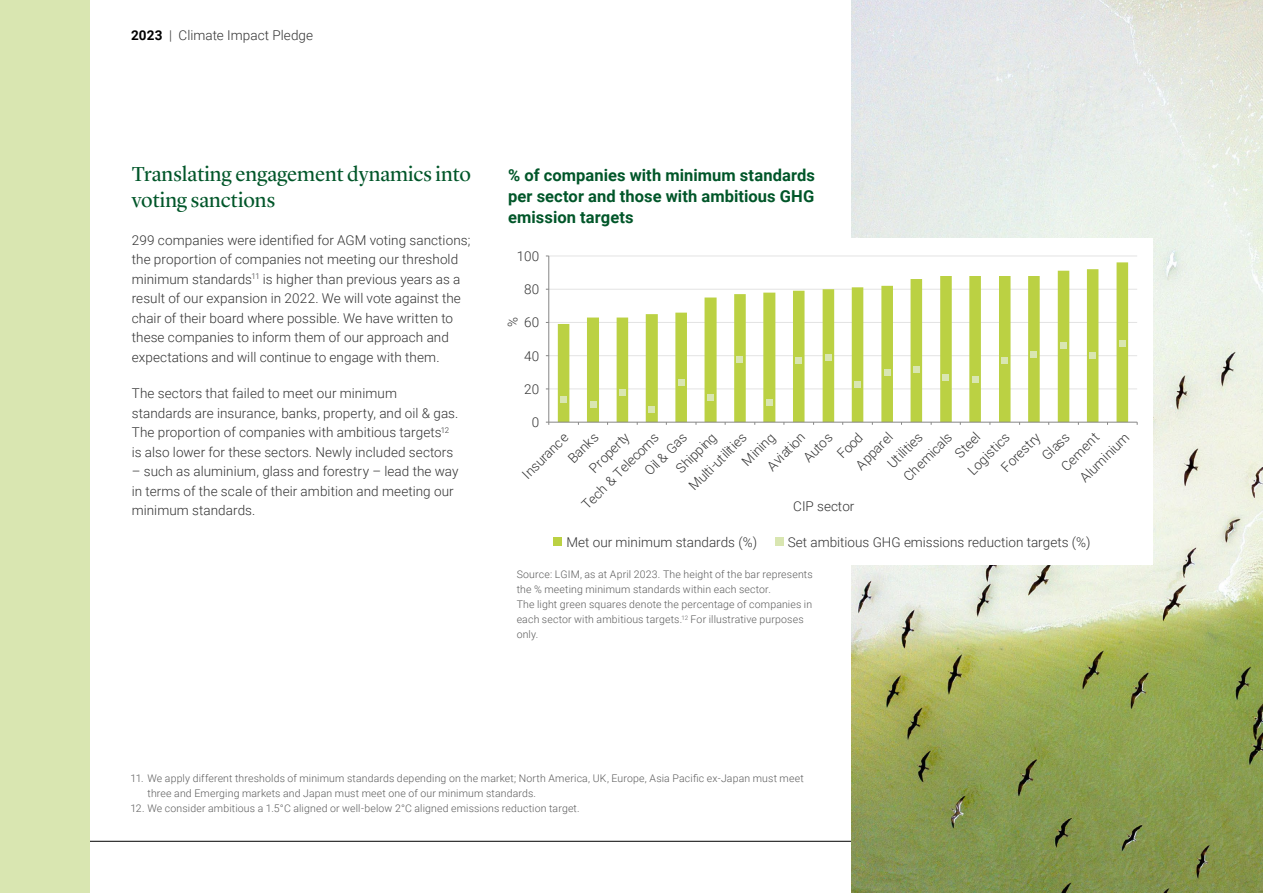
<style>
.page{position:relative;width:1263px;height:893px;background:#fff}
.page>*{position:absolute;margin:0;border:0;box-sizing:border-box;transform-origin:0 0}
.Page_sub_header{font:21px/25.5px "Lyon Display";color:#005629}
.Body_copy_and_chart{font:700 16.5px/21px "Roboto";letter-spacing:.005em;color:#005629;text-align:justify}
.body_copy_standard{font:300 13.5px/19.5px "Roboto";letter-spacing:.005em;color:#333}
.Source_7pt{font:300 10.5px/15px "Roboto";letter-spacing:.015em;color:#5c5c5c}
.s1{font-weight:700;color:#000}
</style>
<div class="page">
<hr style="left:52px;top:841px;width:1160px;height:1px;background:#000">
<div style="left:0;top:0;width:89px;height:893px;background:#d9e6b1"></div>
<img style="left:851px;top:0;width:412px;height:893px">
<div style="left:525px;top:238px;width:627px;height:327px;background:#fff"></div>
<hr style="left:549px;top:389px;width:588px;height:1px;background:#e3e3e3">
<hr style="left:549px;top:355px;width:588px;height:1px;background:#e3e3e3">
<hr style="left:549px;top:322px;width:588px;height:1px;background:#e3e3e3">
<hr style="left:549px;top:289px;width:588px;height:1px;background:#e3e3e3">
<hr style="left:549px;top:256px;width:588px;height:1px;background:#e3e3e3">
<svg style="left:558px;top:262px;width:570px;height:160px"></svg>
<hr style="left:548px;top:256px;width:1px;height:166px;background:#868686">
<hr style="left:549px;top:422px;width:588px;height:1px;background:#868686">
<div style="left:560px;top:396px;width:7px;height:7px;background:#d9e6b1"></div>
<svg style="left:590px;top:401px;width:6px;height:6px"></svg>
<div style="left:619px;top:389px;width:7px;height:7px;background:#d9e6b1"></div>
<div style="left:648px;top:406px;width:7px;height:6px;background:#d9e6b1"></div>
<div style="left:678px;top:379px;width:6px;height:7px;background:#d9e6b1"></div>
<div style="left:707px;top:394px;width:7px;height:7px;background:#d9e6b1"></div>
<div style="left:737px;top:356px;width:6px;height:7px;background:#d9e6b1"></div>
<div style="left:766px;top:399px;width:7px;height:7px;background:#d9e6b1"></div>
<div style="left:796px;top:357px;width:6px;height:7px;background:#d9e6b1"></div>
<div style="left:825px;top:354px;width:7px;height:7px;background:#d9e6b1"></div>
<div style="left:854px;top:381px;width:7px;height:6px;background:#d9e6b1"></div>
<div style="left:884px;top:369px;width:6px;height:7px;background:#d9e6b1"></div>
<div style="left:913px;top:366px;width:7px;height:6px;background:#d9e6b1"></div>
<div style="left:942px;top:374px;width:7px;height:7px;background:#d9e6b1"></div>
<div style="left:972px;top:376px;width:6px;height:7px;background:#d9e6b1"></div>
<div style="left:1001px;top:357px;width:7px;height:7px;background:#d9e6b1"></div>
<div style="left:1030px;top:351px;width:7px;height:7px;background:#d9e6b1"></div>
<div style="left:1060px;top:343px;width:7px;height:6px;background:#d9e6b1"></div>
<div style="left:1089px;top:352px;width:7px;height:7px;background:#d9e6b1"></div>
<div style="left:1119px;top:340px;width:7px;height:7px;background:#d9e6b1"></div>
<div style="left:554px;top:537px;width:8px;height:9px;background:#bbd143"></div>
<div style="left:776px;top:537px;width:8px;height:9px;background:#d9e6b1"></div>
<p class="body_copy_standard" style="left:131px;top:25px;width:184px"><span class="s1">2023</span> | Climate Impact Pledge</p>
<p class="Page_sub_header" style="left:132px;top:160px;width:341px">Translating engagement dynamics into voting sanctions</p>
<p class="body_copy_standard" style="left:132px;top:230px;width:340px">299 companies were identified for AGM voting sanctions; the proportion of companies not meeting our threshold minimum standards<sup>11</sup> is higher than previous years as a result of our expansion in 2022. We will vote against the chair of their board where possible. We have written to these companies to inform them of our approach and expectations and will continue to engage with them.</p>
<p class="body_copy_standard" style="left:132px;top:383px;width:328px">The sectors that failed to meet our minimum standards are insurance, banks, property, and oil &amp; gas.<br>The proportion of companies with ambitious targets<sup>12 </sup>is also lower for these sectors. Newly included sectors</p>
<p class="body_copy_standard" style="left:132px;top:461px;width:328px">– such as aluminium, glass and forestry – lead the way in terms of the scale of their ambition and meeting our minimum standards.</p>
<p class="Body_copy_and_chart" style="left:508px;top:164px;width:308px">% of companies with minimum standards per sector and those with ambitious GHG emission targets</p>
<p class="body_copy_standard" style="left:517px;top:246px;width:24px">100</p>
<p class="body_copy_standard" style="left:524px;top:279px;width:16px">80</p>
<p class="body_copy_standard" style="left:524px;top:312px;width:16px">60</p>
<p class="body_copy_standard" style="left:503px;top:327px;width:11px;rotate:-90deg">%</p>
<p class="body_copy_standard" style="left:524px;top:345px;width:16px">40</p>
<p class="body_copy_standard" style="left:524px;top:379px;width:16px">20</p>
<p class="body_copy_standard" style="left:532px;top:412px;width:9px">0</p>
<p class="body_copy_standard" style="left:798px;top:452px;width:37px;rotate:-45deg">Autos</p>
<p class="body_copy_standard" style="left:832px;top:449px;width:32px;rotate:-45deg">Food</p>
<p class="body_copy_standard" style="left:851px;top:460px;width:47px;rotate:-45deg">Apparel</p>
<p class="body_copy_standard" style="left:899px;top:471px;width:63px;rotate:-45deg">Chemicals</p>
<p class="body_copy_standard" style="left:950px;top:448px;width:31px;rotate:-45deg">Steel</p>
<p class="body_copy_standard" style="left:1056px;top:461px;width:49px;rotate:-45deg">Cement</p>
<p class="body_copy_standard" style="left:584px;top:463px;width:52px;rotate:-45deg">Property</p>
<p class="body_copy_standard" style="left:639px;top:466px;width:55px;rotate:-45deg">Oil &amp; Gas</p>
<p class="body_copy_standard" style="left:996px;top:462px;width:50px;rotate:-45deg">Forestry</p>
<p class="body_copy_standard" style="left:1037px;top:451px;width:34px;rotate:-45deg">Glass</p>
<p class="body_copy_standard" style="left:517px;top:469px;width:60px;rotate:-45deg">Insurance</p>
<p class="body_copy_standard" style="left:563px;top:453px;width:38px;rotate:-45deg">Banks</p>
<p class="body_copy_standard" style="left:577px;top:500px;width:104px;rotate:-45deg">Tech &amp; Telecoms</p>
<p class="body_copy_standard" style="left:671px;top:464px;width:53px;rotate:-45deg">Shipping</p>
<p class="body_copy_standard" style="left:684px;top:481px;width:77px;rotate:-45deg">Multi-utilities</p>
<p class="body_copy_standard" style="left:882px;top:458px;width:45px;rotate:-45deg">Utilities</p>
<p class="body_copy_standard" style="left:963px;top:465px;width:54px;rotate:-45deg">Logistics</p>
<p class="body_copy_standard" style="left:762px;top:461px;width:49px;rotate:-45deg">Aviation</p>
<p class="body_copy_standard" style="left:737px;top:456px;width:42px;rotate:-45deg">Mining</p>
<p class="body_copy_standard" style="left:1075px;top:472px;width:65px;rotate:-45deg">Aluminium</p>
<p class="body_copy_standard" style="left:793px;top:496px;width:63px">CIP sector</p>
<p class="body_copy_standard" style="left:567px;top:532px;width:192px">Met our minimum standards (%)</p>
<p class="body_copy_standard" style="left:788px;top:532px;width:304px">Set ambitious GHG emissions reduction targets (%)</p>
<p class="Source_7pt" style="left:517px;top:567px;width:297px">Source: LGIM, as at April 2023. The height of the bar represents the % meeting minimum standards within each sector.</p>
<p class="Source_7pt" style="left:517px;top:597px;width:297px">The light green squares denote the percentage of companies in each sector with ambitious targets.<sup>12</sup> For illustrative purposes only.</p>
<p class="Source_7pt" style="left:148px;top:770px;width:658px;text-indent:-17px">11. We apply different thresholds of minimum standards depending on the market; North America, UK, Europe, Asia Pacific ex-Japan must meet three and Emerging markets and Japan must meet one of our minimum standards.</p>
<p class="Source_7pt" style="left:131px;top:800px;width:451px">12. We consider ambitious a 1.5°C aligned or well-below 2°C aligned emissions reduction target.</p>
</div>
